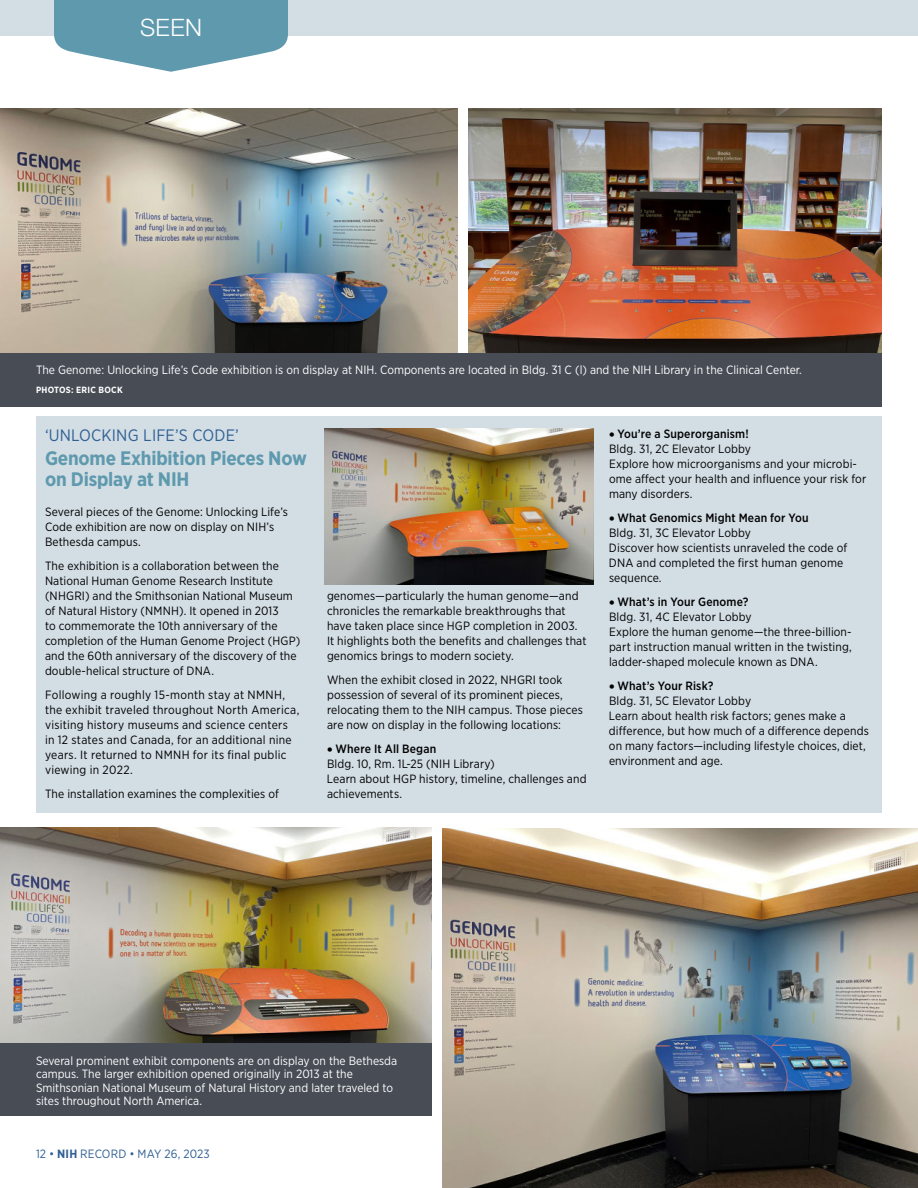
<style>
.page{position:relative;width:918px;height:1188px;background:#fff}
.page>*{position:absolute;margin:0;border:0;box-sizing:border-box;transform-origin:0 0}
.Page_jump{font:300 24px "Helvetica Neue LT Std";color:#fff}
.Head__Seen{font:700 19.5px/21px "Gotham Narrow";letter-spacing:-.01em;color:#5e99ad}
.Kicker_1_positive{font:16.5px "Gotham Narrow";letter-spacing:.01em;color:#316094}
.Body_2__Briefs_and_S{font:12px/15px "Gotham Narrow";letter-spacing:.01em;color:#000}
.Photo_caption_revers{font:12px/13.5px "Gotham Narrow";color:#fff}
.Body_2__Briefs_and_S-2{font:12px "Gotham Narrow";letter-spacing:.01em;color:#316094}
.Photo_credit_reverse{font:700 9px "Gotham Narrow";letter-spacing:.03em;color:#fff}
.s1{font-weight:500}
.s2{font-weight:700}
</style>
<div class="page">
<div style="left:0;top:0;width:918px;height:35px;background:#d2dde4"></div>
<div style="left:36px;top:417px;width:846px;height:396px;background:#d2dde4"></div>
<img style="left:0;top:828px;width:432px;height:216px">
<img style="left:443px;top:828px;width:475px;height:360px">
<svg style="left:54px;top:0;width:234px;height:72px"></svg>
<img style="left:468px;top:108px;width:414px;height:245px">
<img style="left:324px;top:428px;width:270px;height:157px">
<img style="left:0;top:108px;width:457px;height:245px">
<div style="left:0;top:1044px;width:432px;height:72px;background:#474c55"></div>
<div style="left:0;top:353px;width:882px;height:53px;background:#474c55"></div>
<p class="Page_jump" style="left:140px;top:13px;width:63px">SEEN</p>
<p class="Photo_caption_revers" style="left:36px;top:363px;width:766px">The Genome: Unlocking Life’s Code exhibition is on display at NIH. Components are located in Bldg. 31 C (l) and the NIH Library in the Clinical Center.</p>
<p class="Photo_credit_reverse" style="left:36px;top:384px;width:88px">PHOTOS: ERIC BOCK</p>
<p class="Kicker_1_positive" style="left:45px;top:425px;width:195px">‘UNLOCKING LIFE’S CODE’</p>
<p class="Head__Seen" style="left:45px;top:447px;width:263px">Genome Exhibition Pieces Now on Display at NIH</p>
<p class="Body_2__Briefs_and_S" style="left:45px;top:504px;width:244px">Several pieces of the Genome: Unlocking Life’s<br>Code exhibition are now on display on NIH’s<br>Bethesda campus.</p>
<p class="Body_2__Briefs_and_S" style="left:45px;top:558px;width:257px">The exhibition is a collaboration between the National Human Genome Research Institute (NHGRI) and the Smithsonian National Museum of Natural History (NMNH). It opened in 2013<br>to commemorate the 10th anniversary of the completion of the Human Genome Project (HGP) and the 60th anniversary of the discovery of the double-helical structure of DNA.</p>
<p class="Body_2__Briefs_and_S" style="left:45px;top:687px;width:256px">Following a roughly 15-month stay at NMNH, the exhibit traveled throughout North America, visiting history museums and science centers in 12 states and Canada, for an additional nine years. It returned to NMNH for its final public viewing in 2022.</p>
<p class="Body_2__Briefs_and_S" style="left:45px;top:786px;width:235px">The installation examines the complexities of</p>
<p class="Body_2__Briefs_and_S" style="left:327px;top:588px;width:261px">genomes—particularly the human genome—and chronicles the remarkable breakthroughs that have taken place since HGP completion in 2003.<br>It highlights both the benefits and challenges that genomics brings to modern society.</p>
<p class="Body_2__Briefs_and_S" style="left:327px;top:672px;width:258px">When the exhibit closed in 2022, NHGRI took possession of several of its prominent pieces, relocating them to the NIH campus. Those pieces are now on display in the following locations:</p>
<p class="Body_2__Briefs_and_S" style="left:327px;top:741px;width:261px">• <span class="s1">Where It All Began<br></span>Bldg. 10, Rm. 1L-25 (NIH Library)<br>Learn about HGP history, timeline, challenges and achievements.</p>
<p class="Body_2__Briefs_and_S" style="left:609px;top:426px;width:259px">• <span class="s1">You’re a Superorganism!<br></span>Bldg. 31, 2C Elevator Lobby<br>Explore how microorganisms and your microbi&shy;ome affect your health and influence your risk for many disorders.</p>
<p class="Body_2__Briefs_and_S" style="left:609px;top:510px;width:240px">• <span class="s1">What Genomics Might Mean for You<br></span>Bldg. 31, 3C Elevator Lobby<br>Discover how scientists unraveled the code of<br>DNA and completed the first human genome sequence.</p>
<p class="Body_2__Briefs_and_S" style="left:609px;top:594px;width:244px">• <span class="s1">What’s in Your Genome?<br></span>Bldg. 31, 4C Elevator Lobby<br>Explore the human genome—the three-billion&shy;part instruction manual written in the twisting, ladder-shaped molecule known as DNA.</p>
<p class="Body_2__Briefs_and_S" style="left:609px;top:678px;width:261px">• <span class="s1">What’s Your Risk?<br></span>Bldg. 31, 5C Elevator Lobby<br>Learn about health risk factors; genes make a difference, but how much of a difference depends on many factors—including lifestyle choices, diet, environment and age.</p>
<p class="Photo_caption_revers" style="left:36px;top:1053px;width:363px">Several prominent exhibit components are on display on the Bethesda campus. The larger exhibition opened originally in 2013 at the Smithsonian National Museum of Natural History and later traveled to sites throughout North America.</p>
<p class="Body_2__Briefs_and_S-2" style="left:36px;top:1146px;width:175px">12 • <span class="s2">NIH</span> RECORD • MAY 26, 2023</p>
</div>
